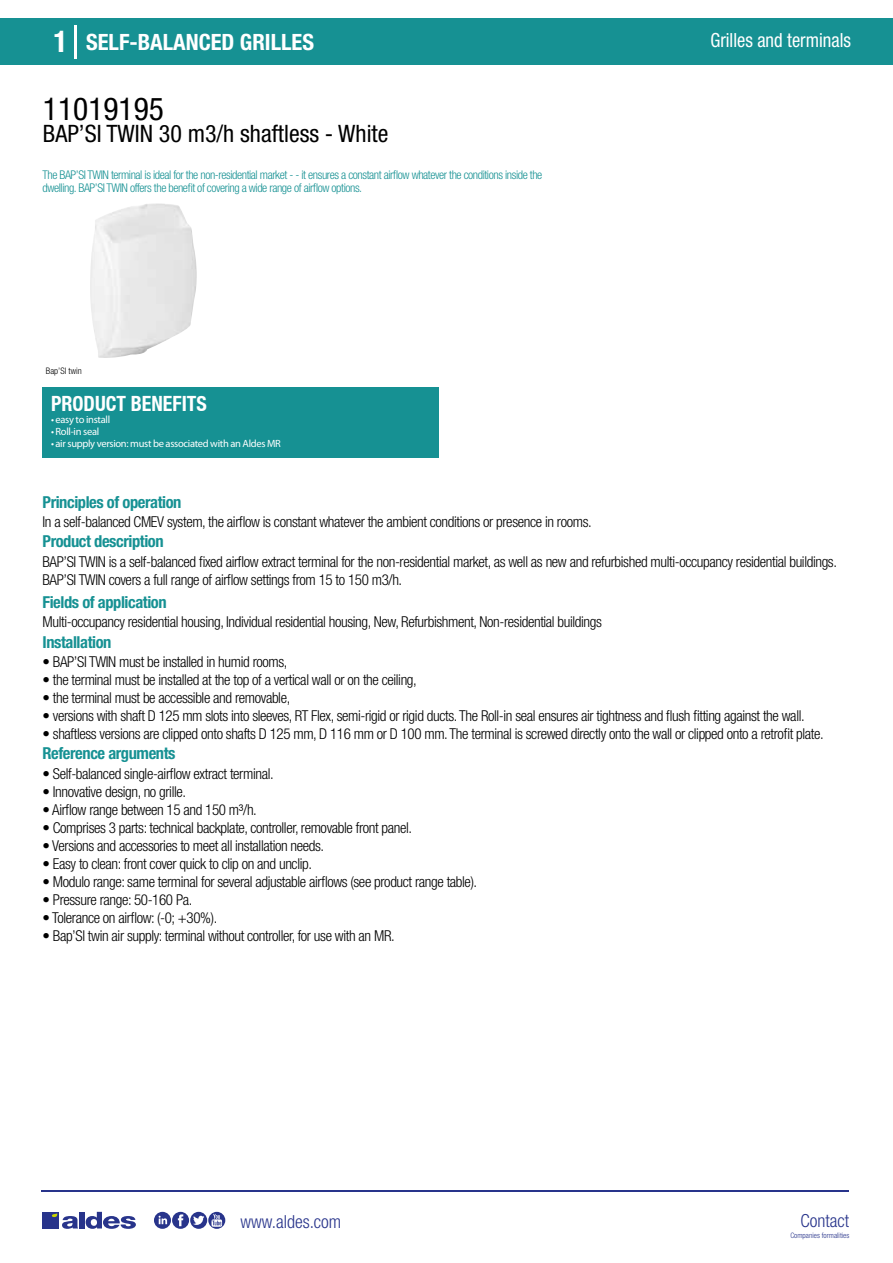
<style>
.page{position:relative;width:893px;height:1263px;background:#fff}
.page>*{position:absolute;margin:0;border:0;box-sizing:border-box;transform-origin:0 0}
.t1{font:condensed 31.5px "Helvetica Neue LT Std";color:#000}
.t2{font:condensed 24px "Helvetica Neue LT Std";color:#000}
.t3{font:700 condensed 22.5px "Helvetica Neue LT Std";color:#fff}
.t4{font:700 condensed 21px "Helvetica Neue";color:#fff;scale:.95 1}
.t5{font:condensed 19.5px "Helvetica Neue LT Std";color:#fff;scale:.95 1}
.t6{font:300 condensed 18px "Helvetica Neue";color:#28348b}
.t7{font:700 condensed 16.5px "Helvetica Neue LT Std";letter-spacing:-.025em;color:#169193}
.t8{font:300 condensed 15px/18px "Helvetica Neue LT Std";letter-spacing:-.025em;color:#000}
.t9{font:300 condensed 12px/13.5px "Helvetica Neue LT Std";letter-spacing:-.035em;color:#169193}
.t10{font:10.5px "Myriad Pro";letter-spacing:-.03em;color:#fff}
.t11{font:300 condensed 9px "Helvetica Neue";color:#000}
.t12{font:300 condensed 7.5px "Helvetica Neue";color:#28348b}
.s1{font-size:30px}
</style>
<div class="page">
<div style="left:0;top:18px;width:893px;height:46px;background:#169193"></div>
<div style="left:43px;top:387px;width:396px;height:70px;background:#169193"></div>
<hr style="left:74px;top:25px;width:2px;height:33px;background:#fff">
<svg style="left:90px;top:203px;width:107px;height:155px"></svg>
<hr style="left:41px;top:1190px;width:808px;height:1px;background:#28348b">
<svg style="left:154px;top:1212px;width:71px;height:17px"></svg>
<div style="left:42px;top:1212px;width:17px;height:16px;background:#28348b"></div>
<div style="left:79px;top:1212px;width:5px;height:16px;background:#28348b"></div>
<svg style="left:86px;top:1212px;width:50px;height:17px"></svg>
<svg style="left:52px;top:1213px;width:26px;height:16px"></svg>
<h3 class="t3" style="left:54px;top:28px;width:262px"><span class="s1">1</span> SELF-BALANCED GRILLES</h3>
<h3 class="t5" style="left:710px;top:29px;width:149px">Grilles and terminals</h3>
<h1 class="t1" style="left:43px;top:91px;width:122px">11019195</h1>
<h2 class="t2" style="left:43px;top:120px;width:347px">BAP’SI TWIN 30 m3/h shaftless - White</h2>
<p class="t9" style="left:43px;top:167px;width:501px">The BAP’SI TWIN terminal is ideal for the non-residential market - - it ensures a constant airflow whatever the conditions inside the dwelling. BAP’SI TWIN offers the benefit of covering a wide range of airflow options.</p>
<p class="t11" style="left:46px;top:365px;width:37px">Bap’SI twin</p>
<h3 class="t4" style="left:51px;top:391px;width:166px">PRODUCT BENEFITS</h3>
<p class="t10" style="left:51px;top:413px;width:61px">• easy to install</p>
<p class="t10" style="left:51px;top:425px;width:50px">• Roll-in seal</p>
<p class="t10" style="left:51px;top:437px;width:231px">• air supply version: must be associated with an Aldes MR</p>
<p class="t7" style="left:43px;top:492px;width:140px">Principles of operation</p>
<p class="t7" style="left:43px;top:531px;width:123px">Product description</p>
<p class="t8" style="left:43px;top:513px;width:551px">In a self-balanced CMEV system, the airflow is constant whatever the ambient conditions or presence in rooms.</p>
<p class="t8" style="left:43px;top:552px;width:796px">BAP’SI TWIN is a self-balanced fixed airflow extract terminal for the non-residential market, as well as new and refurbished multi-occupancy residential buildings.<br>BAP’SI TWIN covers a full range of airflow settings from 15 to 150 m3/h.</p>
<p class="t8" style="left:43px;top:613px;width:561px">Multi-occupancy residential housing, Individual residential housing, New, Refurbishment, Non-residential buildings</p>
<p class="t8" style="left:43px;top:652px;width:246px">• BAP’SI TWIN must be installed in humid rooms,</p>
<p class="t8" style="left:43px;top:670px;width:376px">• the terminal must be installed at the top of a vertical wall or on the ceiling,</p>
<p class="t8" style="left:43px;top:688px;width:249px">• the terminal must be accessible and removable,</p>
<p class="t8" style="left:43px;top:706px;width:764px">• versions with shaft D 125 mm slots into sleeves, RT Flex, semi-rigid or rigid ducts. The Roll-in seal ensures air tightness and flush fitting against the wall.</p>
<p class="t8" style="left:43px;top:724px;width:783px">• shaftless versions are clipped onto shafts D 125 mm, D 116 mm or D 100 mm. The terminal is screwed directly onto the wall or clipped onto a retrofit plate.</p>
<p class="t7" style="left:43px;top:592px;width:126px">Fields of application</p>
<p class="t7" style="left:43px;top:632px;width:70px">Installation</p>
<p class="t7" style="left:43px;top:743px;width:135px">Reference arguments</p>
<p class="t8" style="left:43px;top:764px;width:233px">• Self-balanced single-airflow extract terminal.</p>
<p class="t8" style="left:43px;top:782px;width:145px">• Innovative design, no grille.</p>
<p class="t8" style="left:43px;top:800px;width:216px">• Airflow range between 15 and 150 m³/h.</p>
<p class="t8" style="left:43px;top:818px;width:371px">• Comprises 3 parts: technical backplate, controller, removable front panel.</p>
<p class="t8" style="left:43px;top:836px;width:283px">• Versions and accessories to meet all installation needs.</p>
<p class="t8" style="left:43px;top:854px;width:271px">• Easy to clean: front cover quick to clip on and unclip.</p>
<p class="t8" style="left:43px;top:872px;width:436px">• Modulo range: same terminal for several adjustable airflows (see product range table).</p>
<p class="t8" style="left:43px;top:890px;width:151px">• Pressure range: 50-160 Pa.</p>
<p class="t8" style="left:43px;top:908px;width:176px">• Tolerance on airflow: (-0; +30%).</p>
<p class="t8" style="left:43px;top:926px;width:354px">• Bap’SI twin air supply: terminal without controller, for use with an MR.</p>
<p class="t6" style="left:240px;top:1211px;width:102px">www.aldes.com</p>
<p class="t6" style="left:800px;top:1211px;width:50px">Contact</p>
<p class="t12" style="left:790px;top:1230px;width:60px">Companies formalities</p>
</div>
